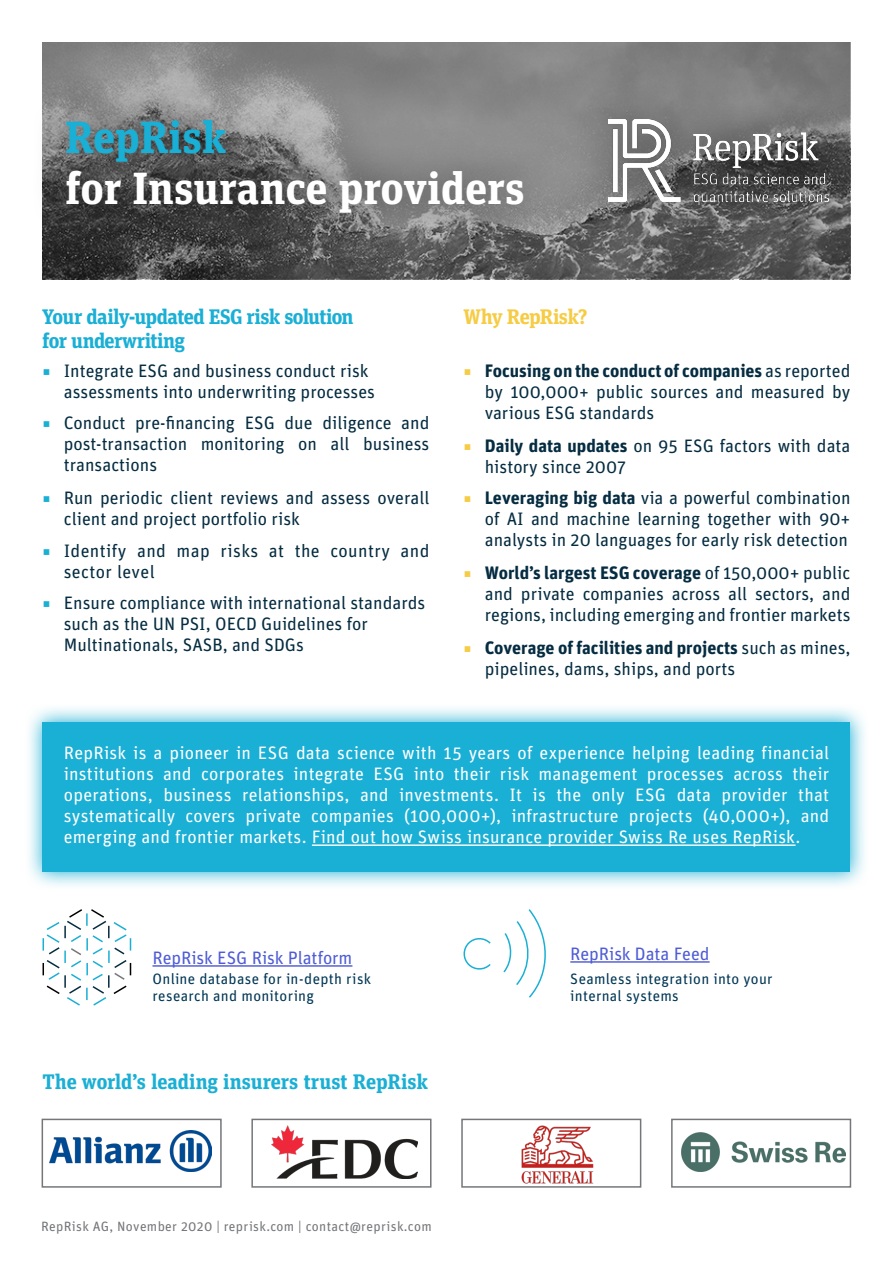
<style>
.page{position:relative;width:893px;height:1263px;background:#fff}
.page>*{position:absolute;margin:0;border:0;box-sizing:border-box;transform-origin:0 0}
.t1{font:700 45px "Unit Slab OT";color:#fff}
.t2{font:700 45px "Unit Slab OT";letter-spacing:-.005em;color:#1aafd5}
.t3{font:700 21px "Unit Slab OT";letter-spacing:-.025em;color:#1aafd5}
.t4{font:700 21px "Unit Slab OT";letter-spacing:-.005em;color:#1aafd5}
.t5{font:700 21px "Unit Slab OT";letter-spacing:-.03em;color:#f6cc45}
.t6{font:18px/21px "Unit OT";color:#052c41}
.t7{font:18px/21px "Unit OT";letter-spacing:.01em;color:#fff;text-align:justify}
.t8{font:18px/21px "Unit OT";letter-spacing:.02em;color:#052c41}
.t9{font:18px "Unit OT";letter-spacing:-.005em;color:#4f5cd6}
.t10{font:15px/16.5px "Unit OT";letter-spacing:.02em;color:#003755}
.t11{font:13.5px "Unit OT";letter-spacing:.025em;color:#75767a}
.s1{color:#1aafd5}
.s2{color:#f6cc45}
.s3{font-weight:700}
</style>
<div class="page">
<svg style="left:29px;top:708px;width:836px;height:178px;background:#c7ebf4"></svg>
<div style="left:43px;top:722px;width:807px;height:150px;background:#1aafd5"></div>
<hr style="left:312px;top:844px;width:484px;height:2px;background:#fff">
<hr style="left:153px;top:965px;width:199px;height:2px;background:#4f5cd6">
<svg style="left:43px;top:909px;width:88px;height:97px"></svg>
<hr style="left:570px;top:961px;width:140px;height:2px;background:#4f5cd6">
<svg style="left:463px;top:909px;width:83px;height:89px"></svg>
<img style="left:50px;top:1130px;width:162px;height:42px">
<div style="left:42px;top:1119px;width:180px;height:69px;border:2px solid #75767a"></div>
<img style="left:272px;top:1125px;width:145px;height:54px">
<div style="left:251px;top:1119px;width:180px;height:69px;border:2px solid #75767a"></div>
<img style="left:522px;top:1125px;width:71px;height:58px">
<div style="left:461px;top:1119px;width:180px;height:69px;border:2px solid #75767a"></div>
<img style="left:681px;top:1133px;width:165px;height:39px">
<div style="left:671px;top:1119px;width:180px;height:69px;border:2px solid #75767a"></div>
<svg style="left:43px;top:43px;width:807px;height:236px;background:#6e6e6e"></svg>
<div style="left:31px;top:85px;width:528px;height:163px;background:#000;opacity:.6"></div>
<div style="left:574px;top:82px;width:287px;height:156px;background:#000;opacity:.6"></div>
<img style="left:608px;top:119px;width:221px;height:85px">
<h1 class="t2" style="left:65px;top:109px;width:163px">RepRisk</h1>
<h1 class="t1" style="left:65px;top:160px;width:461px">for Insurance providers</h1>
<p class="t3" style="left:42px;top:303px;width:313px">Your daily-updated ESG risk solution</p>
<p class="t5" style="left:463px;top:303px;width:126px">Why RepRisk?</p>
<p class="t3" style="left:42px;top:327px;width:144px">for underwriting</p>
<p class="t6" style="left:64px;top:360px;width:313px;text-indent:-21px"><span class="s1">◾</span> Integrate ESG and business conduct risk assessments into underwriting processes</p>
<p class="t6" style="left:64px;top:412px;width:367px;text-align:justify;text-indent:-21px"><span class="s1">◾</span> Conduct pre-financing ESG due diligence and post-transaction monitoring on all business transactions</p>
<p class="t6" style="left:64px;top:487px;width:367px;text-indent:-21px"><span class="s1">◾</span> Run periodic client reviews and assess overall client and project portfolio risk</p>
<p class="t8" style="left:64px;top:540px;width:367px;text-indent:-21px"><span class="s1">◾</span> Identify and map risks at the country and sector level</p>
<p class="t6" style="left:64px;top:592px;width:363px;text-indent:-21px"><span class="s1">◾</span> Ensure compliance with international standards such as the UN PSI, OECD Guidelines for<br>Multinationals, SASB, and SDGs</p>
<p class="t6" style="left:485px;top:360px;width:367px;text-align:justify;text-indent:-21px"><span class="s2">◾</span> <span class="s3">Focusing on the conduct of companies</span> as reported by 100,000+ public sources and measured by various ESG standards</p>
<p class="t6" style="left:485px;top:435px;width:367px;text-indent:-21px"><span class="s2">◾</span> <span class="s3">Daily data updates</span> on 95 ESG factors with data history since 2007</p>
<p class="t6" style="left:485px;top:487px;width:367px;text-align:justify;text-indent:-21px"><span class="s2">◾</span> <span class="s3">Leveraging big data</span> via a powerful combination of AI and machine learning together with 90+ analysts in 20 languages for early risk detection</p>
<p class="t6" style="left:485px;top:562px;width:367px;text-align:justify;text-indent:-21px"><span class="s2">◾</span> <span class="s3">World’s largest ESG coverage</span> of 150,000+ public and private companies across all sectors, and regions, including emerging and frontier markets</p>
<p class="t6" style="left:485px;top:637px;width:367px;text-indent:-21px"><span class="s2">◾</span> <span class="s3">Coverage of facilities and projects</span> such as mines, pipelines, dams, ships, and ports</p>
<p class="t7" style="left:64px;top:742px;width:767px">RepRisk is a pioneer in ESG data science with 15 years of experience helping leading financial institutions and corporates integrate ESG into their risk management processes across their operations, business relationships, and investments. It is the only ESG data provider that systematically covers private companies (100,000+), infrastructure projects (40,000+), and emerging and frontier markets. Find out how Swiss insurance provider Swiss Re uses RepRisk.</p>
<p class="t9" style="left:153px;top:946px;width:201px">RepRisk ESG Risk Platform</p>
<p class="t10" style="left:153px;top:971px;width:220px">Online database for in-depth risk research and monitoring</p>
<p class="t4" style="left:43px;top:1068px;width:387px">The world’s leading insurers trust RepRisk</p>
<p class="t11" style="left:41px;top:1218px;width:392px">RepRisk AG, November 2020 | reprisk.com | contact@reprisk.com</p>
<p class="t9" style="left:570px;top:942px;width:141px">RepRisk Data Feed</p>
<p class="t10" style="left:570px;top:971px;width:204px">Seamless integration into your internal systems</p>
</div>
